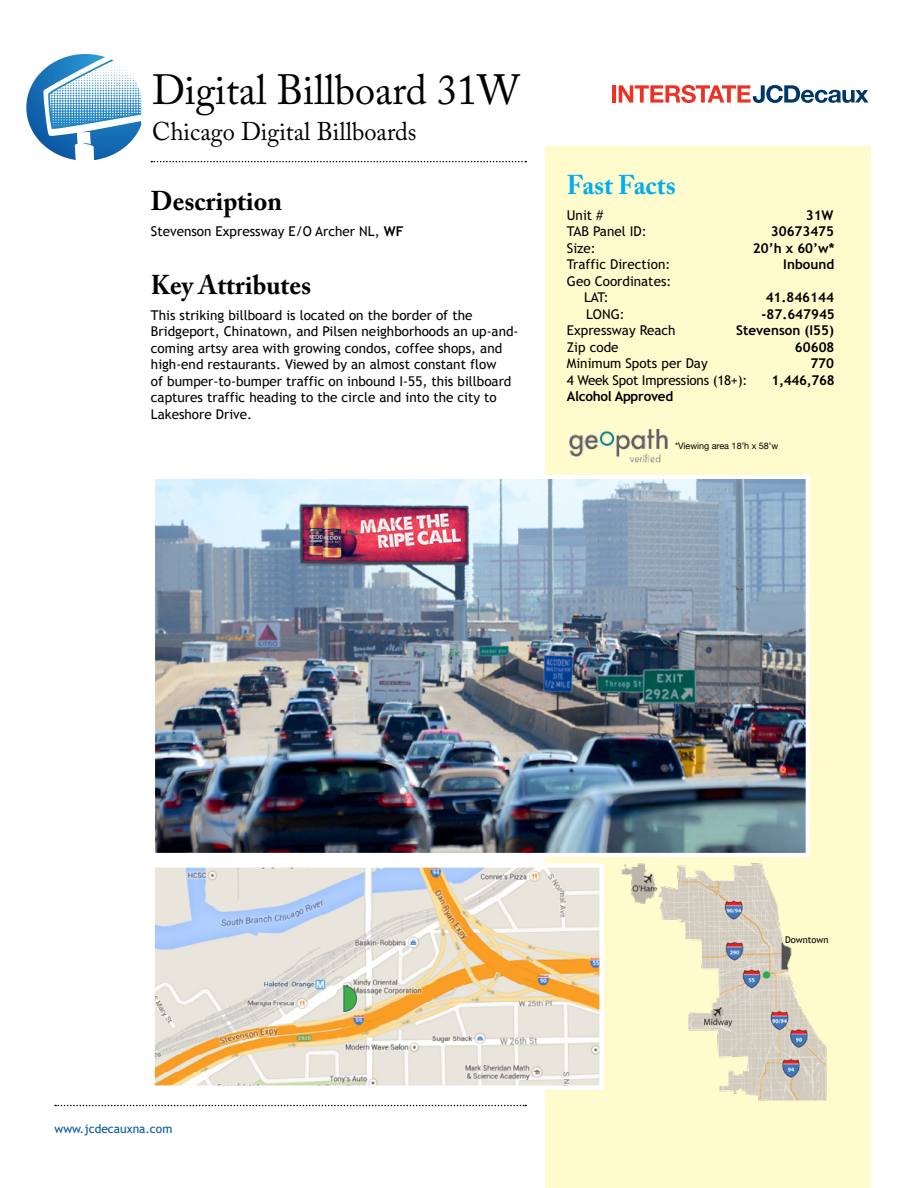
<style>
.page{position:relative;width:918px;height:1188px;background:#fff}
.page>*{position:absolute;margin:0;border:0;box-sizing:border-box;transform-origin:0 0}
.t1{font:42px "Adobe Caslon Pro";color:#000;scale:.96 1}
.t2{font:700 27px "Adobe Caslon Pro";color:#000;scale:.96 1}
.t3{font:700 27px "Adobe Caslon Pro";color:#00aeef;scale:.96 1}
.t4{font:25.5px "Adobe Caslon Pro";color:#000;scale:.96 1}
.t5{font:13.5px/16.5px "Trebuchet MS";color:#000}
.t6{font:13.5px/16.5px "Trebuchet";color:#000}
.t7{font:700 13.5px "Trebuchet";color:#000}
.t8{font:13.5px "Trebuchet";letter-spacing:-.02em;color:#000}
.t9{font:700 13.5px "Trebuchet";letter-spacing:-.02em;color:#000}
.t10{font:12px "Trebuchet";color:#00539b}
.t11{font:9.3px "Trebuchet MS";color:#000}
.t12{font:9px "Helvetica Neue";color:#000}
.s1{font-weight:700}
</style>
<div class="page">
<div style="left:545px;top:147px;width:325px;height:1041px;background:#fffbcc"></div>
<svg style="left:151px;top:161px;width:375px;height:1px"></svg>
<svg style="left:55px;top:1105px;width:471px;height:1px"></svg>
<svg style="left:26px;top:54px;width:116px;height:106px"></svg>
<hr style="left:612px;top:85px;width:4px;height:18px;background:#ee3124">
<svg style="left:619px;top:85px;width:250px;height:18px"></svg>
<img style="left:156px;top:480px;width:649px;height:372px">
<div style="left:151px;top:475px;width:659px;height:382px;border:4px solid #fff"></div>
<img style="left:614px;top:850px;width:213px;height:251px">
<img style="left:155px;top:868px;width:444px;height:217px">
<div style="left:150px;top:863px;width:454px;height:227px;border:4px solid #fff"></div>
<svg style="left:343px;top:985px;width:14px;height:27px"></svg>
<img style="left:569px;top:428px;width:99px;height:35px">
<h1 class="t1" style="left:152px;top:65px;width:384px">Digital Billboard 31W</h1>
<h3 class="t4" style="left:152px;top:116px;width:277px">Chicago Digital Billboards</h3>
<h2 class="t2" style="left:151px;top:185px;width:138px">Description</h2>
<p class="t5" style="left:151px;top:223px;width:254px">Stevenson Expressway E/O Archer NL, <span class="s1">WF</span></p>
<h2 class="t2" style="left:151px;top:269px;width:168px">Key Attributes</h2>
<p class="t5" style="left:151px;top:307px;width:369px">This striking billboard is located on the border of the Bridgeport, Chinatown, and Pilsen neighborhoods an up-and&shy;coming artsy area with growing condos, coffee shops, and high-end restaurants. Viewed by an almost constant flow<br>of bumper-to-bumper traffic on inbound I-55, this billboard captures traffic heading to the circle and into the city to Lakeshore Drive.</p>
<h2 class="t3" style="left:567px;top:169px;width:115px">Fast Facts</h2>
<p class="t6" style="left:567px;top:207px;width:38px">Unit #</p>
<p class="t7" style="left:806px;top:207px;width:29px">31W</p>
<p class="t6" style="left:567px;top:223px;width:81px">TAB Panel ID:</p>
<p class="t7" style="left:771px;top:223px;width:65px">30673475</p>
<p class="t6" style="left:567px;top:240px;width:31px">Size:</p>
<p class="t7" style="left:753px;top:240px;width:83px">20’h x 60’w*</p>
<p class="t6" style="left:567px;top:256px;width:105px">Traffic Direction:</p>
<p class="t7" style="left:783px;top:256px;width:53px">Inbound</p>
<p class="t6" style="left:584px;top:272px;width:89px;text-indent:-17px">Geo Coordinates:<br>LAT:</p>
<p class="t7" style="left:766px;top:289px;width:70px">41.846144</p>
<p class="t6" style="left:586px;top:305px;width:40px">LONG:</p>
<p class="t7" style="left:762px;top:306px;width:75px">-87.647945</p>
<p class="t6" style="left:567px;top:322px;width:110px">Expressway Reach</p>
<p class="t7" style="left:736px;top:322px;width:99px">Stevenson (I55)</p>
<p class="t6" style="left:567px;top:338px;width:53px">Zip code</p>
<p class="t7" style="left:795px;top:339px;width:41px">60608</p>
<p class="t6" style="left:567px;top:355px;width:142px">Minimum Spots per Day</p>
<p class="t7" style="left:810px;top:355px;width:25px">770</p>
<p class="t8" style="left:567px;top:372px;width:182px">4 Week Spot Impressions (18+):</p>
<p class="t7" style="left:772px;top:372px;width:65px">1,446,768</p>
<p class="t9" style="left:567px;top:388px;width:108px">Alcohol Approved</p>
<p class="t12" style="left:675px;top:438px;width:105px">*Viewing area 18’h x 58’w</p>
<p class="t10" style="left:54px;top:1121px;width:119px">www.jcdecauxna.com</p>
<p class="t11" style="left:785px;top:934px;width:45px">Downtown</p>
</div>
